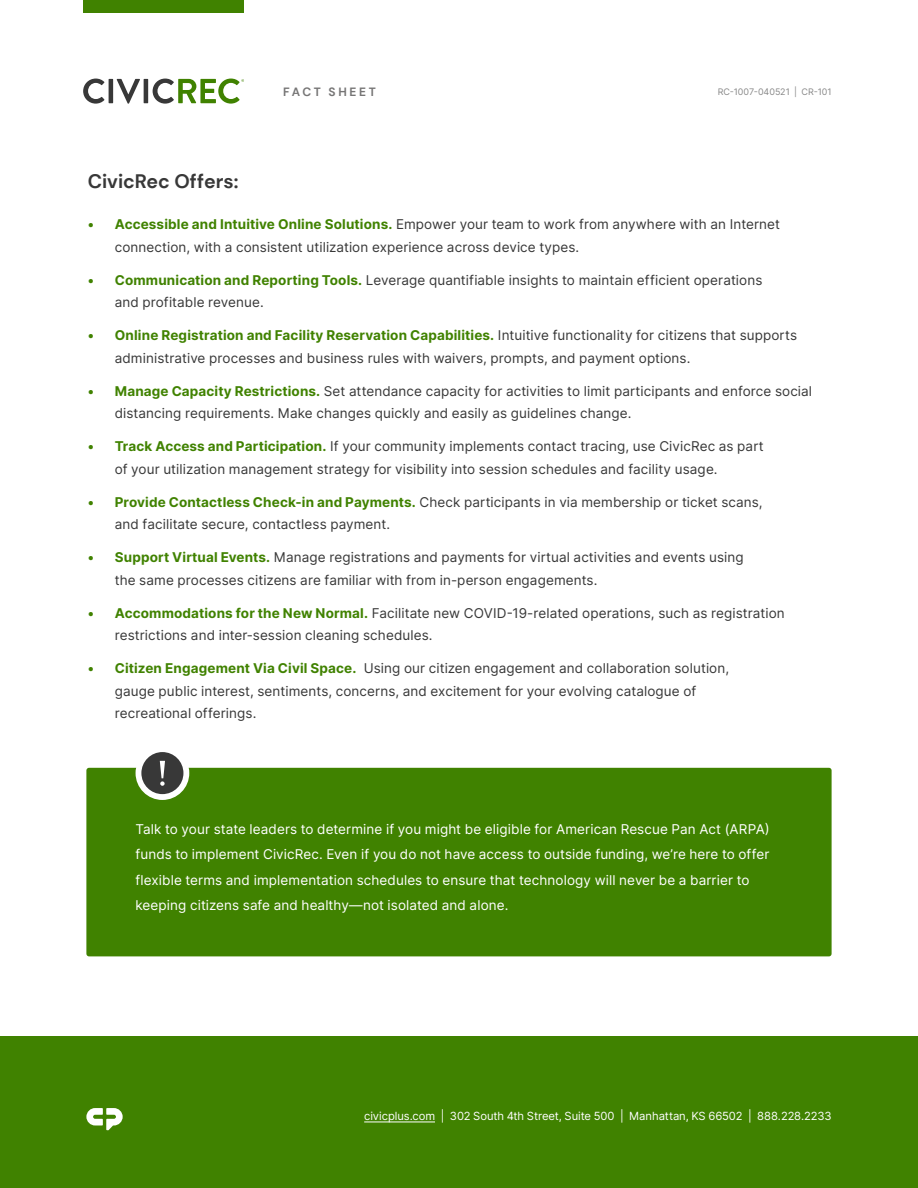
<style>
.page{position:relative;width:918px;height:1188px;background:#fff}
.page>*{position:absolute;margin:0;border:0;box-sizing:border-box;transform-origin:0 0}
.t1{font:700 19.5px "DM Sans";color:#383838}
.t2{font:13.5px/22.5px "Inter";letter-spacing:.01em;color:#383838}
.t3{font:13.5px/25.5px "Inter";letter-spacing:.01em;color:#fff}
.t4{font:700 12px "DM Sans";letter-spacing:.22em;color:#767575}
.t5{font:11.25px "Inter";letter-spacing:-.005em;color:#fff}
.t6{font:9px "Inter";color:#888}
.s1{font-weight:700;color:#408200}
</style>
<div class="page">
<div style="left:86px;top:768px;width:746px;height:188px;background:#408200;border-radius:3px"></div>
<div style="left:136px;top:746px;width:53px;height:54px;background:#fff;border-radius:50%"></div>
<svg style="left:141px;top:752px;width:42px;height:42px"></svg>
<div style="left:0;top:1037px;width:918px;height:151px;background:#408200"></div>
<hr style="left:364px;top:1122px;width:71px;height:1px;background:#fff">
<svg style="left:86px;top:1108px;width:37px;height:22px"></svg>
<div style="left:83px;top:0;width:161px;height:13px;background:#408200"></div>
<svg style="left:83px;top:79px;width:21px;height:25px"></svg>
<hr style="left:109px;top:79px;width:4px;height:24px;background:#383838">
<svg style="left:117px;top:79px;width:23px;height:25px"></svg>
<hr style="left:144px;top:79px;width:4px;height:24px;background:#383838">
<svg style="left:153px;top:79px;width:91px;height:25px"></svg>
<p class="t4" style="left:283px;top:84px;width:94px">FACT SHEET</p>
<p class="t6" style="left:718px;top:85px;width:115px">RC-1007-040521 | CR-101</p>
<p class="t1" style="left:88px;top:169px;width:152px">CivicRec Offers:</p>
<p class="t2" style="left:115px;top:213px;width:667px;text-indent:-27px"><span class="s1">• Accessible and Intuitive Online Solutions.</span> Empower your team to work from anywhere with an Internet connection, with a consistent utilization experience across device types.</p>
<p class="t2" style="left:115px;top:268px;width:649px;text-indent:-27px"><span class="s1">• Communication and Reporting Tools.</span> Leverage quantifiable insights to maintain efficient operations and profitable revenue.</p>
<p class="t2" style="left:115px;top:324px;width:684px;text-indent:-27px"><span class="s1">• Online Registration and Facility Reservation Capabilities.</span> Intuitive functionality for citizens that supports administrative processes and business rules with waivers, prompts, and payment options.</p>
<p class="t2" style="left:115px;top:379px;width:699px;text-indent:-27px"><span class="s1">• Manage Capacity Restrictions.</span> Set attendance capacity for activities to limit participants and enforce social distancing requirements. Make changes quickly and easily as guidelines change.</p>
<p class="t2" style="left:115px;top:435px;width:650px;text-indent:-27px"><span class="s1">• Track Access and Participation.</span> If your community implements contact tracing, use CivicRec as part of your utilization management strategy for visibility into session schedules and facility usage.</p>
<p class="t2" style="left:115px;top:490px;width:649px;text-indent:-27px"><span class="s1">• Provide Contactless Check-in and Payments.</span> Check participants in via membership or ticket scans, and facilitate secure, contactless payment.</p>
<p class="t2" style="left:115px;top:546px;width:631px;text-indent:-27px"><span class="s1">• Support Virtual Events.</span> Manage registrations and payments for virtual activities and events using the same processes citizens are familiar with from in-person engagements.</p>
<p class="t2" style="left:115px;top:601px;width:672px;text-indent:-27px"><span class="s1">• Accommodations for the New Normal.</span> Facilitate new COVID-19-related operations, such as registration restrictions and inter-session cleaning schedules.</p>
<p class="t2" style="left:115px;top:657px;width:616px;text-indent:-27px"><span class="s1">• Citizen Engagement Via Civil Space.</span> Using our citizen engagement and collaboration solution, gauge public interest, sentiments, concerns, and excitement for your evolving catalogue of recreational offerings.</p>
<p class="t3" style="left:136px;top:816px;width:636px">Talk to your state leaders to determine if you might be eligible for American Rescue Pan Act (ARPA) funds to implement CivicRec. Even if you do not have access to outside funding, we’re here to offer flexible terms and implementation schedules to ensure that technology will never be a barrier to keeping citizens safe and healthy—not isolated and alone.</p>
<p class="t5" style="left:364px;top:1108px;width:469px">civicplus.com | 302 South 4th Street, Suite 500 | Manhattan, KS 66502 | 888.228.2233</p>
</div>
